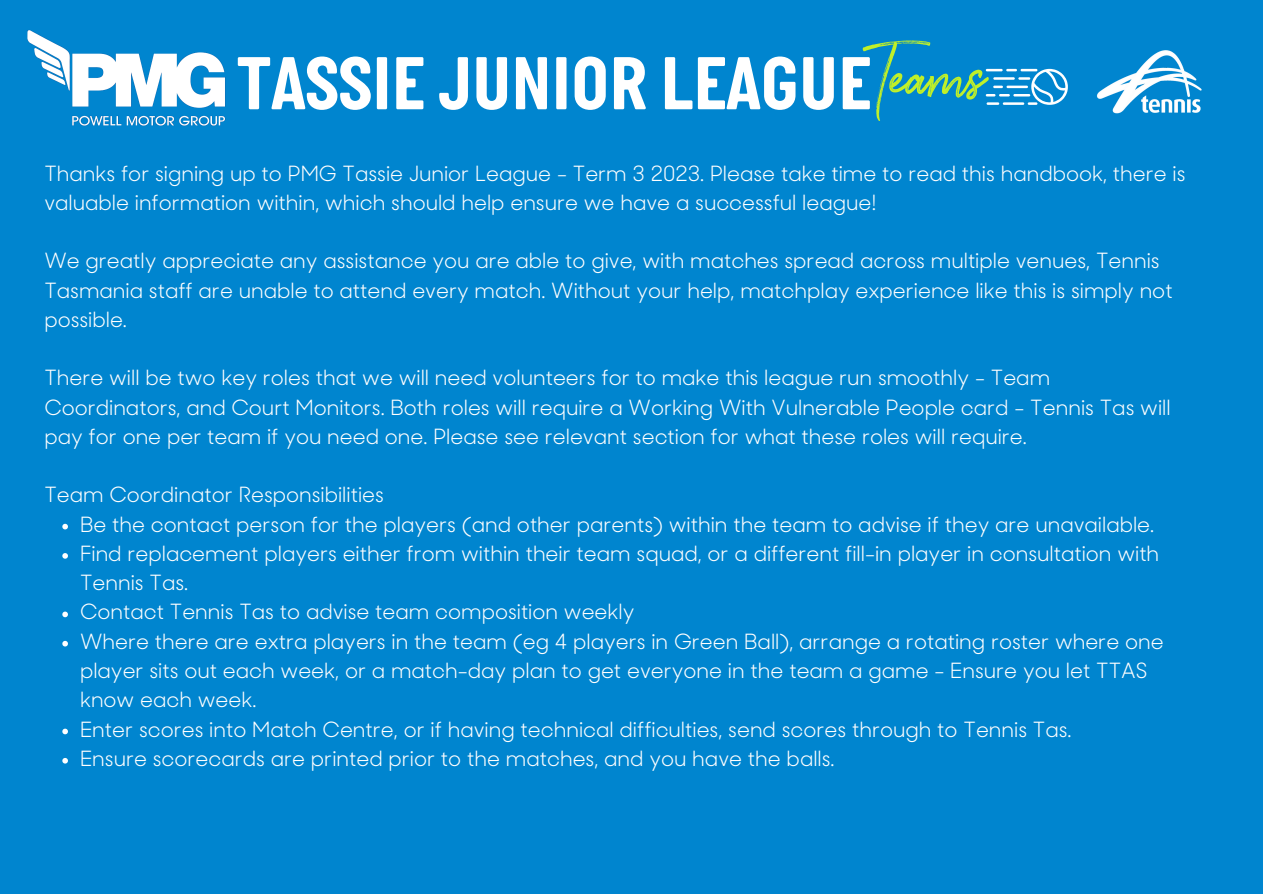
<style>
.page{position:relative;width:1263px;height:894px;background:#fff}
.page>*{position:absolute;margin:0;border:0;box-sizing:border-box;transform-origin:0 0}
.t1{font:79.2px "Brownhill Script";color:#c0f029}
.t2{font:700 76.65px "Italian Plate No 1";color:#fff}
.t3{font:21px/29.2px "Sharp Sans No 2";color:#fff}
</style>
<div class="page">
<div style="left:0;top:0;width:1263px;height:893px;background:#0085cf"></div>
<img style="left:27px;top:30px;width:199px;height:96px">
<img style="left:1096px;top:50px;width:106px;height:64px">
<svg style="left:986px;top:69px;width:82px;height:36px"></svg>
<svg style="left:62px;top:523px;width:6px;height:6px"></svg>
<svg style="left:62px;top:553px;width:6px;height:5px"></svg>
<svg style="left:62px;top:611px;width:6px;height:6px"></svg>
<svg style="left:62px;top:640px;width:6px;height:6px"></svg>
<svg style="left:62px;top:728px;width:6px;height:6px"></svg>
<svg style="left:62px;top:758px;width:6px;height:5px"></svg>
<p class="t1" style="left:863px;top:28px;width:126px">Teams</p>
<p class="t2" style="left:237px;top:52px;width:636px">TASSIE JUNIOR LEAGUE</p>
<p class="t3" style="left:44px;top:160px;width:1143px">Thanks for signing up to PMG Tassie Junior League - Term 3 2023. Please take time to read this handbook, there is valuable information within, which should help ensure we have a successful league!</p>
<p class="t3" style="left:44px;top:248px;width:1130px">We greatly appreciate any assistance you are able to give, with matches spread across multiple venues, Tennis<br>Tasmania staff are unable to attend every match. Without your help, matchplay experience like this is simply not possible.</p>
<p class="t3" style="left:44px;top:365px;width:1128px">There will be two key roles that we will need volunteers for to make this league run smoothly - Team<br>Coordinators, and Court Monitors. Both roles will require a Working With Vulnerable People card - Tennis Tas will pay for one per team if you need one. Please see relevant section for what these roles will require.</p>
<p class="t3" style="left:44px;top:482px;width:341px">Team Coordinator Responsibilities</p>
<p class="t3" style="left:80px;top:511px;width:1076px">Be the contact person for the players (and other parents) within the team to advise if they are unavailable.</p>
<p class="t3" style="left:80px;top:541px;width:1081px">Find replacement players either from within their team squad, or a different fill-in player in consultation with<br>Tennis Tas.</p>
<p class="t3" style="left:80px;top:599px;width:556px">Contact Tennis Tas to advise team composition weekly</p>
<p class="t3" style="left:80px;top:628px;width:1085px">Where there are extra players in the team (eg 4 players in Green Ball), arrange a rotating roster where one player sits out each week, or a match-day plan to get everyone in the team a game - Ensure you let TTAS know each week.</p>
<p class="t3" style="left:80px;top:716px;width:993px">Enter scores into Match Centre, or if having technical difficulties, send scores through to Tennis Tas.</p>
<p class="t3" style="left:80px;top:745px;width:756px">Ensure scorecards are printed prior to the matches, and you have the balls.</p>
</div>
